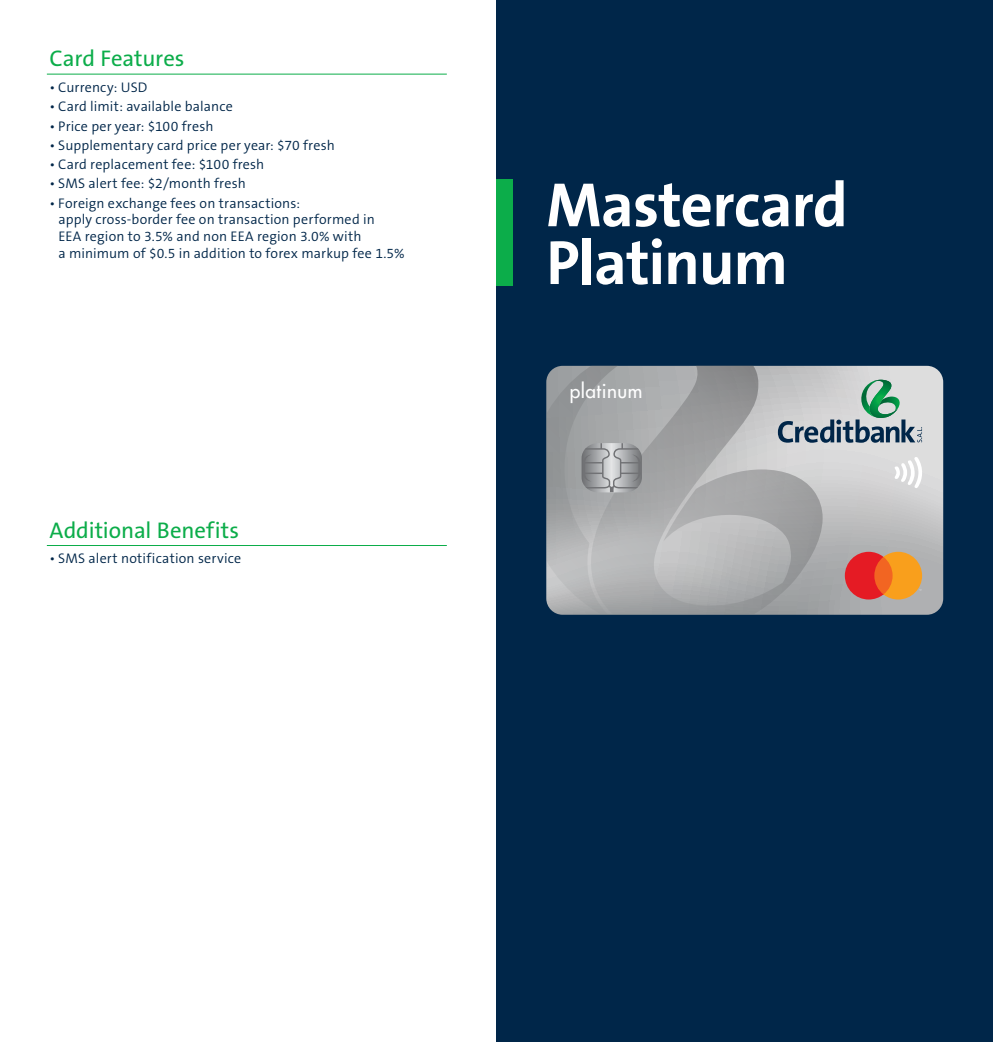
<style>
.page{position:relative;width:993px;height:1042px;background:#fff}
.page>*{position:absolute;margin:0;border:0;box-sizing:border-box;transform-origin:0 0}
.t1{font:700 63px/57.8px "The Sans B Plus W7";letter-spacing:-.02em;color:#fff}
.t2{font:22.75px "The Sans B Plus W5 Plain";color:#0cad4a}
.t3{font:19.07px "Futura";letter-spacing:.025em;color:#fff}
.t4{font:300 14px/16.8px "The Sans B Plus W4";letter-spacing:.01em;color:#002649}
</style>
<div class="page">
<hr style="left:47px;top:545px;width:399px;height:1px;background:#0cad4a">
<div style="left:496px;top:0;width:496px;height:1042px;background:#002649"></div>
<div style="left:496px;top:180px;width:16px;height:106px;background:#0cad4a"></div>
<hr style="left:47px;top:74px;width:399px;height:1px;background:#0cad4a">
<svg style="left:558px;top:366px;width:384px;height:249px;background:#c3c4c5"></svg>
<svg style="left:546px;top:366px;width:276px;height:248px;background:#aaabad"></svg>
<svg style="left:581px;top:443px;width:60px;height:49px;background:#a1a2a5"></svg>
<svg style="left:777px;top:380px;width:144px;height:63px;background:#a4b3b4"></svg>
<svg style="left:893px;top:456px;width:28px;height:32px"></svg>
<svg style="left:844px;top:552px;width:77px;height:47px;background:#e56935"></svg>
<h2 class="t2" style="left:50px;top:44px;width:136px">Card Features</h2>
<p class="t4" style="left:50px;top:79px;width:99px">• Currency: USD</p>
<p class="t4" style="left:50px;top:98px;width:184px">• Card limit: available balance</p>
<p class="t4" style="left:50px;top:118px;width:165px">• Price per year: $100 fresh</p>
<p class="t4" style="left:50px;top:137px;width:286px">• Supplementary card price per year: $70 fresh</p>
<p class="t4" style="left:50px;top:156px;width:216px">• Card replacement fee: $100 fresh</p>
<p class="t4" style="left:50px;top:175px;width:198px">• SMS alert fee: $2/month fresh</p>
<p class="t4" style="left:58px;top:195px;width:347px;text-indent:-9px">• Foreign exchange fees on transactions:<br>apply cross-border fee on transaction performed in<br>EEA region to 3.5% and non EEA region 3.0% with<br>a minimum of $0.5 in addition to forex markup fee 1.5%</p>
<h2 class="t2" style="left:50px;top:515px;width:191px">Additional Benefits</h2>
<p class="t4" style="left:50px;top:550px;width:193px">• SMS alert notification service</p>
<h1 class="t1" style="left:546px;top:176px;width:303px">Mastercard<br>Platinum</h1>
<h3 class="t3" style="left:569px;top:379px;width:74px">platinum</h3>
</div>
